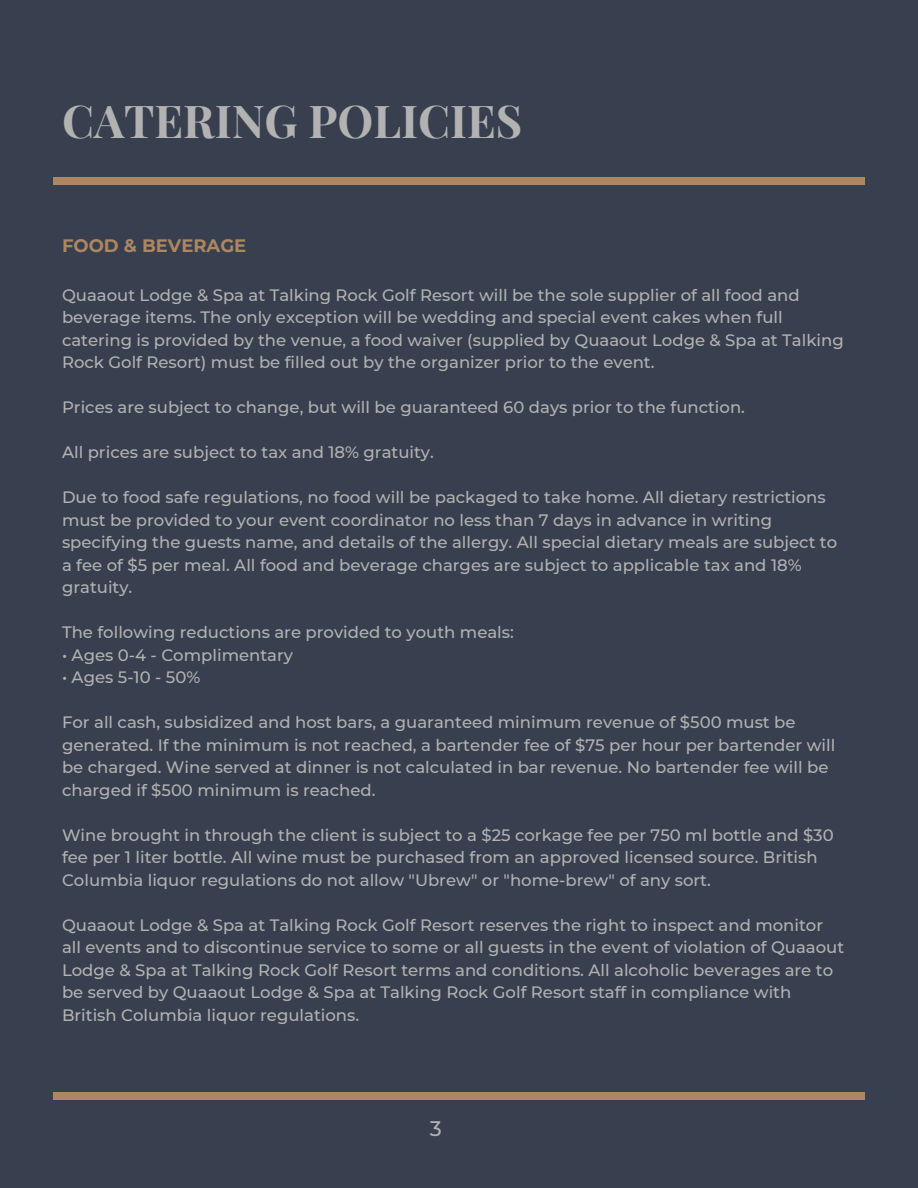
<style>
.page{position:relative;width:918px;height:1188px;background:#383f4e}
.page>*{position:absolute;margin:0;border:0;box-sizing:border-box;transform-origin:0 0}
.t1{font:700 45.3px "Playfair Display";color:#b2b2b2}
.t2{font:500 21px "Montserrat";color:#b2b2b2}
.t3{font:700 18px "Montserrat";color:#ad8761}
.t4{font:500 16.5px/22.5px "Montserrat";color:#b2b2b2}
</style>
<div class="page">
<div style="left:54px;top:178px;width:811px;height:7px;background:#ad8761"></div>
<div style="left:54px;top:1093px;width:811px;height:7px;background:#ad8761"></div>
<p class="t1" style="left:62px;top:89px;width:462px">CATERING POLICIES</p>
<p class="t3" style="left:62px;top:235px;width:186px">FOOD &amp; BEVERAGE</p>
<p class="t4" style="left:62px;top:283px;width:783px">Quaaout Lodge &amp; Spa at Talking Rock Golf Resort will be the sole supplier of all food and beverage items. The only exception will be wedding and special event cakes when full catering is provided by the venue, a food waiver (supplied by Quaaout Lodge &amp; Spa at Talking Rock Golf Resort) must be filled out by the organizer prior to the event.</p>
<p class="t4" style="left:62px;top:396px;width:684px">Prices are subject to change, but will be guaranteed 60 days prior to the function.</p>
<p class="t4" style="left:62px;top:441px;width:373px">All prices are subject to tax and 18% gratuity.</p>
<p class="t4" style="left:62px;top:486px;width:777px">Due to food safe regulations, no food will be packaged to take home. All dietary restrictions must be provided to your event coordinator no less than 7 days in advance in writing specifying the guests name, and details of the allergy. All special dietary meals are subject to a fee of $5 per meal. All food and beverage charges are subject to applicable tax and 18% gratuity.</p>
<p class="t4" style="left:62px;top:621px;width:453px">The following reductions are provided to youth meals:</p>
<p class="t4" style="left:62px;top:643px;width:233px">• Ages 0-4 - Complimentary</p>
<p class="t4" style="left:62px;top:666px;width:140px">• Ages 5-10 - 50%</p>
<p class="t4" style="left:62px;top:711px;width:775px">For all cash, subsidized and host bars, a guaranteed minimum revenue of $500 must be generated. If the minimum is not reached, a bartender fee of $75 per hour per bartender will be charged. Wine served at dinner is not calculated in bar revenue. No bartender fee will be charged if $500 minimum is reached.</p>
<p class="t4" style="left:62px;top:823px;width:773px">Wine brought in through the client is subject to a $25 corkage fee per 750 ml bottle and $30 fee per 1 liter bottle. All wine must be purchased from an approved licensed source. British<br>Columbia liquor regulations do not allow "Ubrew" or "home-brew" of any sort.</p>
<p class="t4" style="left:62px;top:913px;width:784px">Quaaout Lodge &amp; Spa at Talking Rock Golf Resort reserves the right to inspect and monitor all events and to discontinue service to some or all guests in the event of violation of Quaaout Lodge &amp; Spa at Talking Rock Golf Resort terms and conditions. All alcoholic beverages are to be served by Quaaout Lodge &amp; Spa at Talking Rock Golf Resort staff in compliance with British Columbia liquor regulations.</p>
<p class="t2" style="left:430px;top:1115px;width:14px">3</p>
</div>
